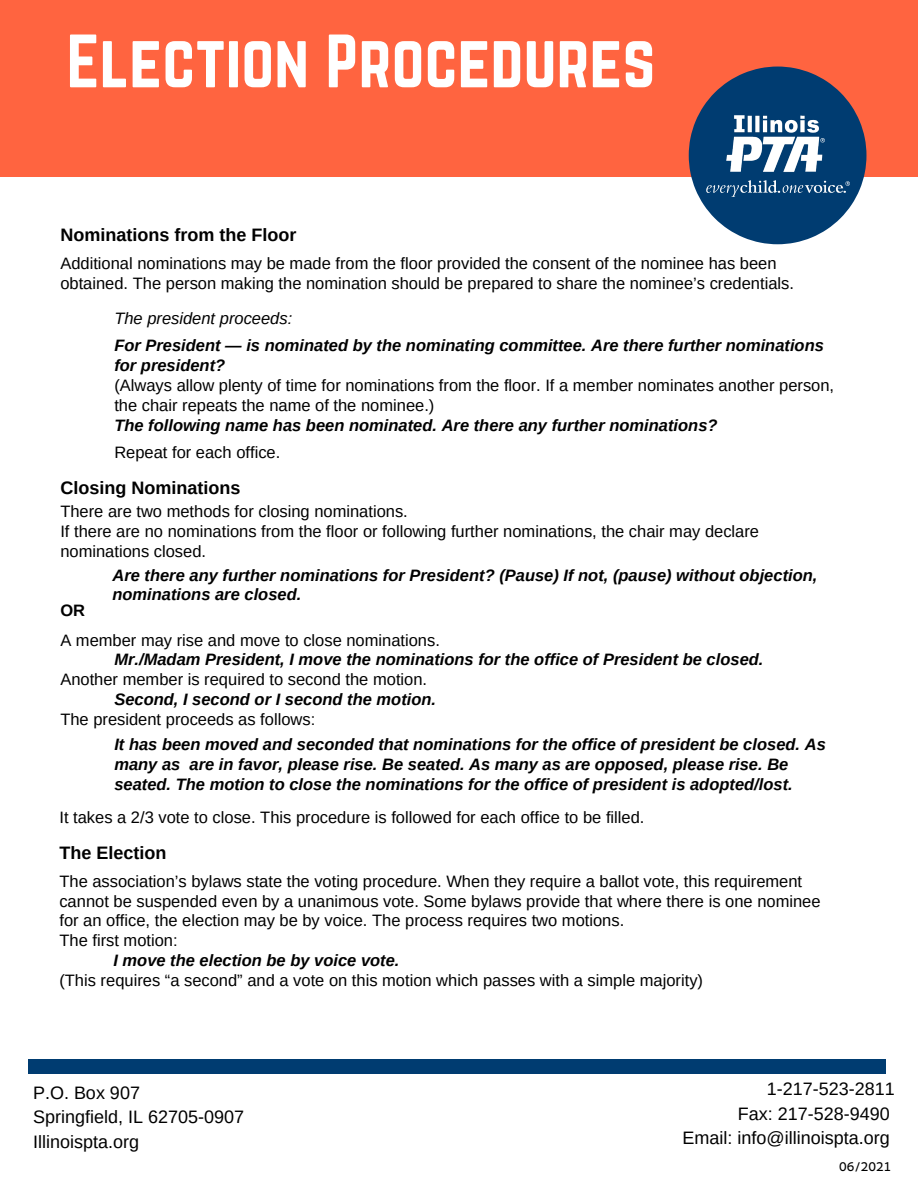
<style>
.page{position:relative;width:918px;height:1188px;background:#fff}
.page>*{position:absolute;margin:0;border:0;box-sizing:border-box;transform-origin:0 0}
.t1{font:66px "Norwester";color:#fff}
.t2{font:18px/24.3px "Arimo";color:#000;text-align:right}
.t3{font:700 18px "Arimo";color:#000}
.t4{font:16.5px/19.8px "Arimo";color:#000}
.t5{font:italic 700 16.5px/19.8px "Arimo";color:#000}
.t6{font:italic 16.5px "Arimo";color:#000}
.t7{font:700 16.5px "Arimo";color:#000}
.t8{font:15px "Myriad Hebrew";color:#000}
</style>
<div class="page">
<div style="left:0;top:0;width:918px;height:176px;background:#ff6440"></div>
<svg style="left:689px;top:67px;width:177px;height:177px"></svg>
<img style="left:706px;top:115px;width:143px;height:81px">
<div style="left:29px;top:1060px;width:857px;height:14px;background:#003c71"></div>
<h1 class="t1" style="left:67px;top:30px;width:590px">Election Procedures</h1>
<p class="t3" style="left:60px;top:223px;width:238px">Nominations from the Floor</p>
<p class="t4" style="left:60px;top:254px;width:735px">Additional nominations may be made from the floor provided the consent of the nominee has been obtained. The person making the nomination should be prepared to share the nominee’s credentials.</p>
<p class="t6" style="left:114px;top:307px;width:179px">The president proceeds:</p>
<p class="t5" style="left:114px;top:336px;width:711px">For President — is nominated by the nominating committee. Are there further nominations for president?</p>
<p class="t4" style="left:114px;top:375px;width:721px">(Always allow plenty of time for nominations from the floor. If a member nominates another person, the chair repeats the name of the nominee.)</p>
<p class="t5" style="left:114px;top:415px;width:605px">The following name has been nominated. Are there any further nominations?</p>
<p class="t4" style="left:114px;top:442px;width:168px">Repeat for each office.</p>
<p class="t3" style="left:60px;top:475px;width:182px">Closing Nominations</p>
<p class="t4" style="left:60px;top:502px;width:700px">There are two methods for closing nominations.<br>If there are no nominations from the floor or following further nominations, the chair may declare nominations closed.</p>
<p class="t5" style="left:112px;top:565px;width:707px">Are there any further nominations for President? (Pause) If not, (pause) without objection, nominations are closed.</p>
<p class="t7" style="left:60px;top:599px;width:26px">OR</p>
<p class="t4" style="left:60px;top:630px;width:381px">A member may rise and move to close nominations.</p>
<p class="t5" style="left:114px;top:650px;width:651px">Mr./Madam President, I move the nominations for the office of President be closed.</p>
<p class="t4" style="left:60px;top:670px;width:368px">Another member is required to second the motion.</p>
<p class="t5" style="left:114px;top:690px;width:323px">Second, I second or I second the motion.</p>
<p class="t4" style="left:60px;top:709px;width:256px">The president proceeds as follows:</p>
<p class="t5" style="left:114px;top:735px;width:713px">It has been moved and seconded that nominations for the office of president be closed. As many as are in favor, please rise. Be seated. As many as are opposed, please rise. Be seated. The motion to close the nominations for the office of president is adopted/lost.</p>
<p class="t4" style="left:59px;top:807px;width:587px">It takes a 2/3 vote to close. This procedure is followed for each office to be filled.</p>
<p class="t3" style="left:59px;top:840px;width:109px">The Election</p>
<p class="t4" style="left:59px;top:871px;width:763px">The association’s bylaws state the voting procedure. When they require a ballot vote, this requirement cannot be suspended even by a unanimous vote. Some bylaws provide that where there is one nominee for an office, the election may be by voice. The process requires two motions.<br>The first motion:</p>
<p class="t5" style="left:113px;top:951px;width:288px">I move the election be by voice vote.</p>
<p class="t4" style="left:59px;top:970px;width:645px">(This requires “a second” and a vote on this motion which passes with a simple majority)</p>
<p class="t2" style="left:33px;top:1080px;width:213px;text-align:left">P.O. Box 907<br>Springfield, IL 62705-0907<br>Illinoispta.org</p>
<p class="t2" style="left:682px;top:1077px;width:214px">1-217-523-2811<br>Fax: 217-528-9490<br>Email: info@illinoispta.org</p>
<p class="t8" style="left:839px;top:1158px;width:54px">06/2021</p>
</div>
